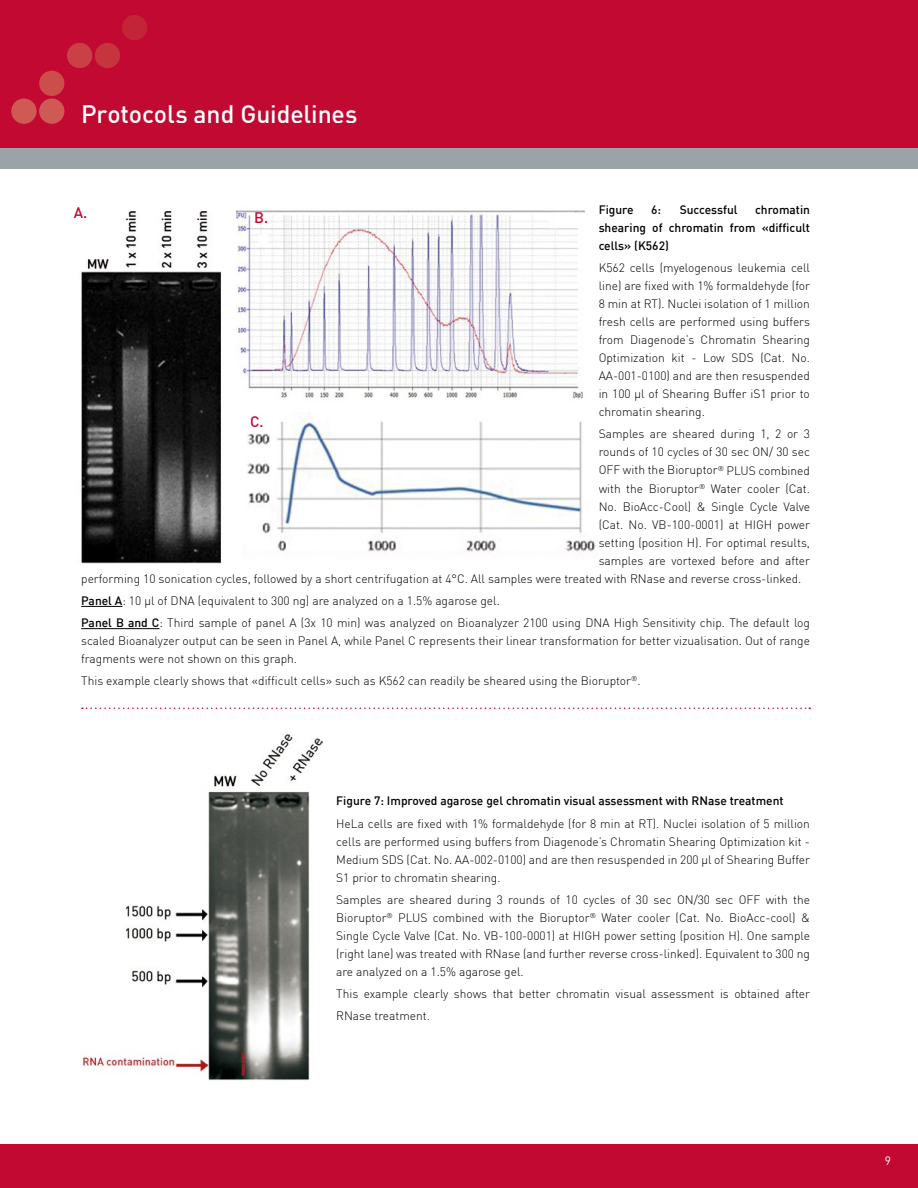
<style>
.page{position:relative;width:918px;height:1188px;background:#fff}
.page>*{position:absolute;margin:0;border:0;box-sizing:border-box;transform-origin:0 0}
.t1{font:500 24.75px "DIN";letter-spacing:-.005em;color:#fff}
.t2{font:500 15px "DIN";color:#c10931}
.t3{font:300 12px/18px "DIN";color:#000;text-align:justify}
.t4{font:500 12px/18px "DIN";color:#000;text-align:justify}
.t5{font:12px "DIN";color:#fff}
.s1{font-weight:500}
</style>
<div class="page">
<div style="left:0;top:1144px;width:918px;height:44px;background:#c10931"></div>
<div style="left:0;top:0;width:918px;height:162px;background:#c10931"></div>
<div style="left:0;top:148px;width:918px;height:21px;background:#9aa3a8"></div>
<hr style="left:81px;top:606px;width:41px;height:1px;background:#000">
<hr style="left:81px;top:628px;width:78px;height:1px;background:#000">
<img style="left:81px;top:211px;width:140px;height:352px">
<img style="left:237px;top:210px;width:348px;height:189px">
<img style="left:247px;top:412px;width:349px;height:142px">
<img style="left:82px;top:734px;width:240px;height:347px">
<svg style="left:82px;top:708px;width:728px;height:1px"></svg>
<div style="left:39px;top:99px;width:25px;height:25px;background:#cf5a54;border-radius:50%"></div>
<div style="left:11px;top:99px;width:26px;height:25px;background:#cf5a54;border-radius:50%"></div>
<div style="left:39px;top:71px;width:25px;height:25px;background:#cc4e4b;border-radius:50%"></div>
<div style="left:67px;top:43px;width:25px;height:25px;background:#c94144;border-radius:50%"></div>
<div style="left:95px;top:43px;width:25px;height:25px;background:#c6343d;border-radius:50%"></div>
<div style="left:122px;top:15px;width:25px;height:25px;background:#c42437;border-radius:50%"></div>
<h1 class="t1" style="left:81px;top:98px;width:278px">Protocols and Guidelines</h1>
<p class="t4" style="left:599px;top:200px;width:36px">Figure</p>
<p class="t4" style="left:651px;top:200px;width:12px">6:</p>
<p class="t4" style="left:680px;top:200px;width:59px">Successful</p>
<p class="t4" style="left:599px;top:200px;width:213px;text-indent:156px">chromatin shearing of chromatin from «difficult cells» (K562)</p>
<p class="t3" style="left:599px;top:259px;width:213px">K562 cells (myelogenous leukemia cell line) are fixed with 1% formaldehyde (for 8 min at RT). Nuclei isolation of 1 million fresh cells are performed using buffers from Diagenode’s Chromatin Shearing Optimization kit - Low SDS (Cat. No.<br>AA-001-0100) and are then resuspended in 100 µl of Shearing Buffer iS1 prior to chromatin shearing.</p>
<p class="t3" style="left:599px;top:425px;width:213px">Samples are sheared during 1, 2 or 3</p>
<p class="t3" style="left:599px;top:443px;width:213px">rounds of 10 cycles of 30 sec ON/ 30 sec</p>
<p class="t3" style="left:599px;top:461px;width:213px">OFF with the Bioruptor<sup>®</sup> PLUS combined</p>
<p class="t3" style="left:599px;top:479px;width:213px">with the Bioruptor<sup>®</sup> Water cooler (Cat.</p>
<p class="t3" style="left:599px;top:497px;width:213px">No. BioAcc-Cool) &amp; Single Cycle Valve</p>
<p class="t3" style="left:599px;top:515px;width:213px">(Cat. No. VB-100-0001) at HIGH power</p>
<p class="t3" style="left:599px;top:533px;width:213px">setting (position H). For optimal results,</p>
<p class="t3" style="left:599px;top:551px;width:213px">samples are vortexed before and after</p>
<p class="t3" style="left:81px;top:569px;width:722px">performing 10 sonication cycles, followed by a short centrifugation at 4°C. All samples were treated with RNase and reverse cross-linked.</p>
<p class="t3" style="left:81px;top:589px;width:730px;line-height:22.2px"><span class="s1">Panel A</span>: 10 μl of DNA (equivalent to 300 ng) are analyzed on a 1.5% agarose gel.<br><span class="s1">Panel B and C</span>: Third sample of panel A (3x 10 min) was analyzed on Bioanalyzer 2100 using DNA High Sensitivity chip. The default log</p>
<p class="t3" style="left:81px;top:632px;width:730px">scaled Bioanalyzer output can be seen in Panel A, while Panel C represents their linear transformation for better vizualisation. Out of range fragments were not shown on this graph.</p>
<p class="t3" style="left:81px;top:672px;width:561px">This example clearly shows that «difficult cells» such as K562 can readily be sheared using the Bioruptor<sup>®</sup>.</p>
<p class="t2" style="left:74px;top:203px;width:15px">A.</p>
<p class="t2" style="left:254px;top:208px;width:16px">B.</p>
<p class="t2" style="left:250px;top:412px;width:15px">C.</p>
<p class="t4" style="left:336px;top:792px;width:449px">Figure 7: Improved agarose gel chromatin visual assessment with RNase treatment</p>
<p class="t3" style="left:336px;top:814px;width:475px">HeLa cells are fixed with 1% formaldehyde (for 8 min at RT). Nuclei isolation of 5 million cells are performed using buffers from Diagenode’s Chromatin Shearing Optimization kit - Medium SDS (Cat. No. AA-002-0100) and are then resuspended in 200 μ l of Shearing Buffer S1 prior to chromatin shearing.</p>
<p class="t3" style="left:336px;top:890px;width:475px">Samples are sheared during 3 rounds of 10 cycles of 30 sec ON/30 sec OFF with the Bioruptor<sup>®</sup> PLUS combined with the Bioruptor<sup>®</sup> Water cooler (Cat. No. BioAcc-cool) &amp; Single Cycle Valve (Cat. No. VB-100-0001) at HIGH power setting (position H). One sample (right lane) was treated with RNase (and further reverse cross-linked). Equivalent to 300 ng are analyzed on a 1.5% agarose gel.</p>
<p class="t3" style="left:336px;top:983px;width:475px;line-height:21.6px">This example clearly shows that better chromatin visual assessment is obtained after<br>RNase treatment.</p>
<p class="t5" style="left:885px;top:1153px;width:8px">9</p>
</div>
